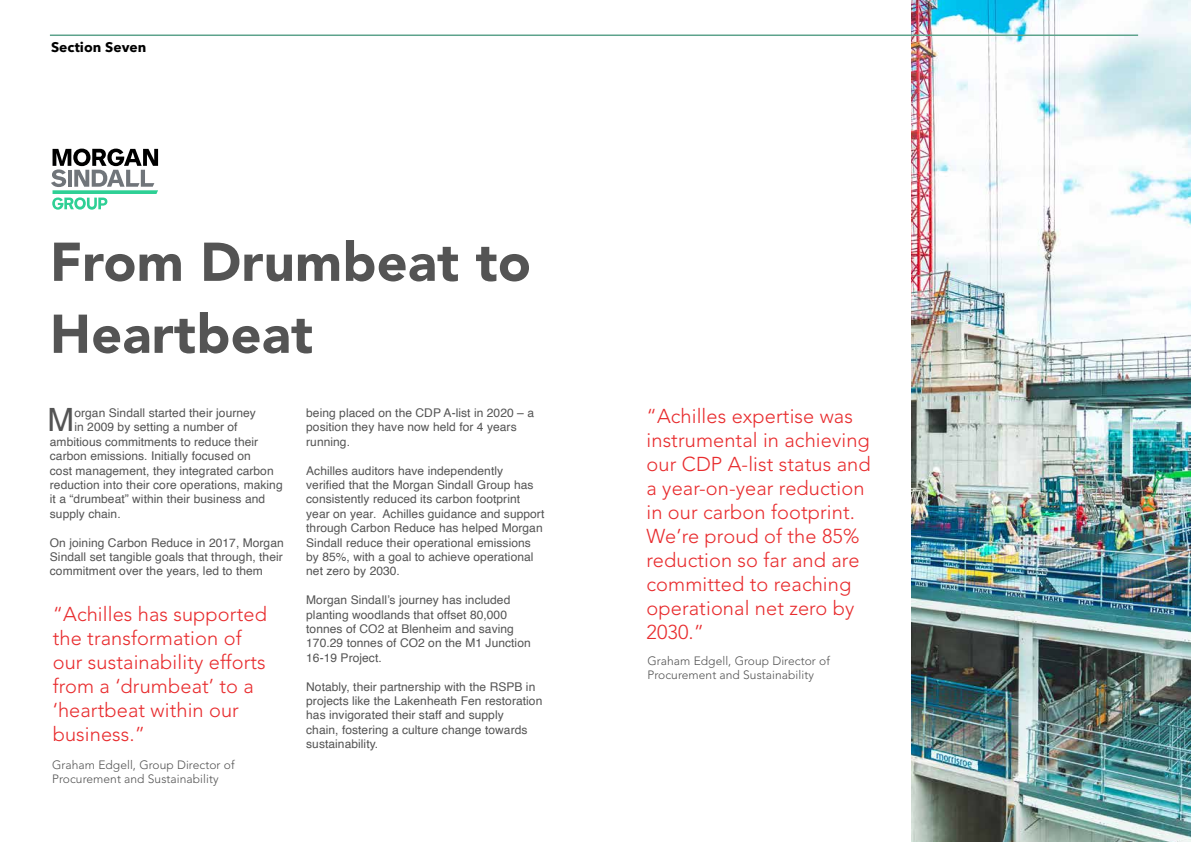
<style>
.page{position:relative;width:1191px;height:842px;background:#fff}
.page>*{position:absolute;margin:0;border:0;box-sizing:border-box;transform-origin:0 0}
.t1{font:900 54px/72px "Avenir LT Pro";letter-spacing:.005em;color:#545454}
.t2{font:32.1px "Helvetica";color:#545454}
.t3{font:300 20px/24px "Avenir LT Pro";letter-spacing:.005em;color:#e82c2e}
.t4{font:700 13.9px "Avenir Next LT Pro";letter-spacing:.005em;color:#000}
.t5{font:12px/14.4px "Helvetica";letter-spacing:.005em;color:#545454}
.t6{font:300 12px/14.4px "Avenir LT Pro";letter-spacing:.005em;color:#545454}
</style>
<div class="page">
<svg style="left:51px;top:149px;width:107px;height:61px"></svg>
<img style="left:911px;top:0;width:280px;height:842px">
<hr style="left:50px;top:35px;width:1088px;height:1px;background:#5da38c">
<p class="t4" style="left:51px;top:39px;width:97px">Section Seven</p>
<h1 class="t1" style="left:50px;top:226px;width:482px">From Drumbeat to<br>Heartbeat</h1>
<h2 class="t2" style="left:48px;top:395px;width:28px">M</h2>
<p class="t5" style="left:74px;top:406px;width:183px">organ Sindall started their journey</p>
<p class="t5" style="left:74px;top:420px;width:165px">in 2009 by setting a number of</p>
<p class="t5" style="left:50px;top:435px;width:210px">ambitious commitments to reduce their</p>
<p class="t5" style="left:50px;top:449px;width:202px">carbon emissions. Initially focused on</p>
<p class="t5" style="left:50px;top:464px;width:225px">cost management, they integrated carbon</p>
<p class="t5" style="left:50px;top:478px;width:234px">reduction into their core operations, making</p>
<p class="t5" style="left:50px;top:492px;width:217px">it a “drumbeat” within their business and</p>
<p class="t5" style="left:50px;top:507px;width:72px">supply chain.</p>
<p class="t5" style="left:50px;top:536px;width:235px;text-align:justify">On joining Carbon Reduce in 2017, Morgan Sindall set tangible goals that through, their commitment over the years, led to them</p>
<h3 class="t3" style="left:53px;top:602px;width:216px">“Achilles has supported the transformation of our sustainability efforts from a ‘drumbeat’ to a ‘heartbeat within our business.”</h3>
<p class="t6" style="left:52px;top:757px;width:184px">Graham Edgell, Group Director of<br>Procurement and Sustainability</p>
<p class="t5" style="left:306px;top:406px;width:229px">being placed on the CDP A-list in 2020 – a position they have now held for 4 years running.</p>
<p class="t5" style="left:306px;top:464px;width:240px">Achilles auditors have independently verified that the Morgan Sindall Group has consistently reduced its carbon footprint year on year. Achilles guidance and support through Carbon Reduce has helped Morgan Sindall reduce their operational emissions by 85%, with a goal to achieve operational net zero by 2030.</p>
<p class="t5" style="left:306px;top:593px;width:226px">Morgan Sindall’s journey has included planting woodlands that offset 80,000 tonnes of CO2 at Blenheim and saving 170.29 tonnes of CO2 on the M1 Junction 16-19 Project.</p>
<p class="t5" style="left:306px;top:680px;width:238px">Notably, their partnership with the RSPB in projects like the Lakenheath Fen restoration has invigorated their staff and supply<br>chain, fostering a culture change towards sustainability.</p>
<h3 class="t3" style="left:646px;top:404px;width:225px">“Achilles expertise was instrumental in achieving our CDP A-list status and a year-on-year reduction in our carbon footprint.<br>We’re proud of the 85% reduction so far and are committed to reaching operational net zero by<br>2030.”</h3>
<p class="t6" style="left:647px;top:654px;width:184px">Graham Edgell, Group Director of<br>Procurement and Sustainability</p>
</div>
